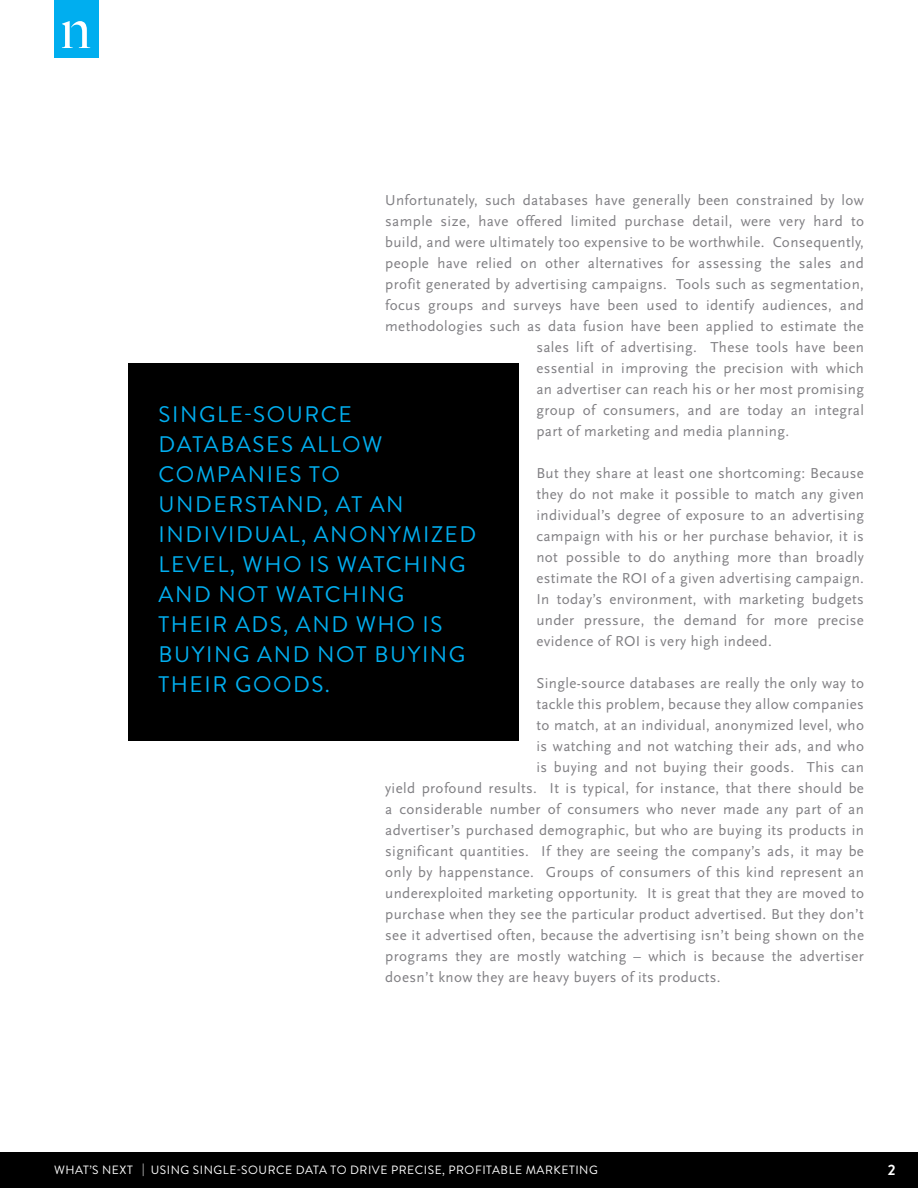
<style>
.page{position:relative;width:918px;height:1188px;background:#fff}
.page>*{position:absolute;margin:0;border:0;box-sizing:border-box;transform-origin:0 0}
.t1{font:22.5px/30px "Brandon Grotesque";letter-spacing:.07em;color:#00aeef}
.t2{font:15px/21px "Scala Sans OT";letter-spacing:.025em;color:#807f83;text-align:justify}
.t3{font:700 15px "Brandon Grotesque";color:#fff}
.t4{font:12px "Brandon Grotesque";letter-spacing:.045em;color:#fff}
</style>
<div class="page">
<div style="left:54px;top:0;width:44px;height:57px;background:#00aeef"></div>
<svg style="left:62px;top:21px;width:28px;height:27px"></svg>
<div style="left:0;top:1152px;width:918px;height:36px;background:#000"></div>
<div style="left:128px;top:363px;width:390px;height:378px;background:#000"></div>
<p class="t2" style="left:385px;top:190px;width:480px">Unfortunately, such databases have generally been constrained by low</p>
<p class="t2" style="left:385px;top:211px;width:480px">sample size, have offered limited purchase detail, were very hard to</p>
<p class="t2" style="left:385px;top:232px;width:480px">build, and were ultimately too expensive to be worthwhile. Consequently,</p>
<p class="t2" style="left:385px;top:253px;width:480px">people have relied on other alternatives for assessing the sales and</p>
<p class="t2" style="left:385px;top:274px;width:480px">profit generated by advertising campaigns. Tools such as segmentation,</p>
<p class="t2" style="left:385px;top:295px;width:480px">focus groups and surveys have been used to identify audiences, and</p>
<p class="t2" style="left:385px;top:316px;width:480px">methodologies such as data fusion have been applied to estimate the</p>
<p class="t2" style="left:536px;top:337px;width:329px">sales lift of advertising. These tools have been</p>
<p class="t2" style="left:536px;top:358px;width:329px">essential in improving the precision with which</p>
<p class="t2" style="left:536px;top:379px;width:329px">an advertiser can reach his or her most promising</p>
<p class="t2" style="left:536px;top:400px;width:329px">group of consumers, and are today an integral</p>
<p class="t2" style="left:536px;top:421px;width:254px">part of marketing and media planning.</p>
<p class="t2" style="left:536px;top:463px;width:329px">But they share at least one shortcoming: Because they do not make it possible to match any given individual’s degree of exposure to an advertising campaign with his or her purchase behavior, it is not possible to do anything more than broadly estimate the ROI of a given advertising campaign.<br>In today’s environment, with marketing budgets under pressure, the demand for more precise evidence of ROI is very high indeed.</p>
<p class="t2" style="left:536px;top:673px;width:329px">Single-source databases are really the only way to</p>
<p class="t2" style="left:536px;top:694px;width:329px">tackle this problem, because they allow companies</p>
<p class="t2" style="left:536px;top:715px;width:329px">to match, at an individual, anonymized level, who</p>
<p class="t2" style="left:536px;top:736px;width:329px">is watching and not watching their ads, and who</p>
<p class="t2" style="left:536px;top:757px;width:329px">is buying and not buying their goods. This can</p>
<p class="t2" style="left:385px;top:778px;width:480px">yield profound results. It is typical, for instance, that there should be</p>
<p class="t2" style="left:385px;top:799px;width:480px">a considerable number of consumers who never made any part of an</p>
<p class="t2" style="left:385px;top:820px;width:480px">advertiser’s purchased demographic, but who are buying its products in</p>
<p class="t2" style="left:385px;top:841px;width:480px">significant quantities. If they are seeing the company’s ads, it may be</p>
<p class="t2" style="left:385px;top:862px;width:480px">only by happenstance. Groups of consumers of this kind represent an</p>
<p class="t2" style="left:385px;top:883px;width:480px">underexploited marketing opportunity. It is great that they are moved to</p>
<p class="t2" style="left:385px;top:904px;width:480px">purchase when they see the particular product advertised. But they don’t</p>
<p class="t2" style="left:385px;top:925px;width:480px">see it advertised often, because the advertising isn’t being shown on the</p>
<p class="t2" style="left:385px;top:946px;width:480px">programs they are mostly watching – which is because the advertiser</p>
<p class="t2" style="left:385px;top:967px;width:337px">doesn’t know they are heavy buyers of its products.</p>
<h1 class="t1" style="left:159px;top:400px;width:319px">SINGLE-SOURCE<br>DATABAS ES ALLOW<br>COMPAN IES TO<br>UN DERSTAN D, AT AN<br>IN DIVIDUAL, ANONYMIZED<br>LEVEL, WHO IS WATCHING<br>AN D NOT WATCHING<br>THEIR ADS, AN D WHO IS<br>BUYING AN D NOT BUYING<br>THEIR GOODS.</h1>
<p class="t4" style="left:54px;top:1162px;width:260px">WHAT’S NEXT | USING SINGLE-SOU RCE DATA</p>
<p class="t4" style="left:331px;top:1162px;width:269px">TO DRIVE PRECISE, PROFITABLE MARKETING</p>
<p class="t3" style="left:888px;top:1160px;width:9px">2</p>
</div>
